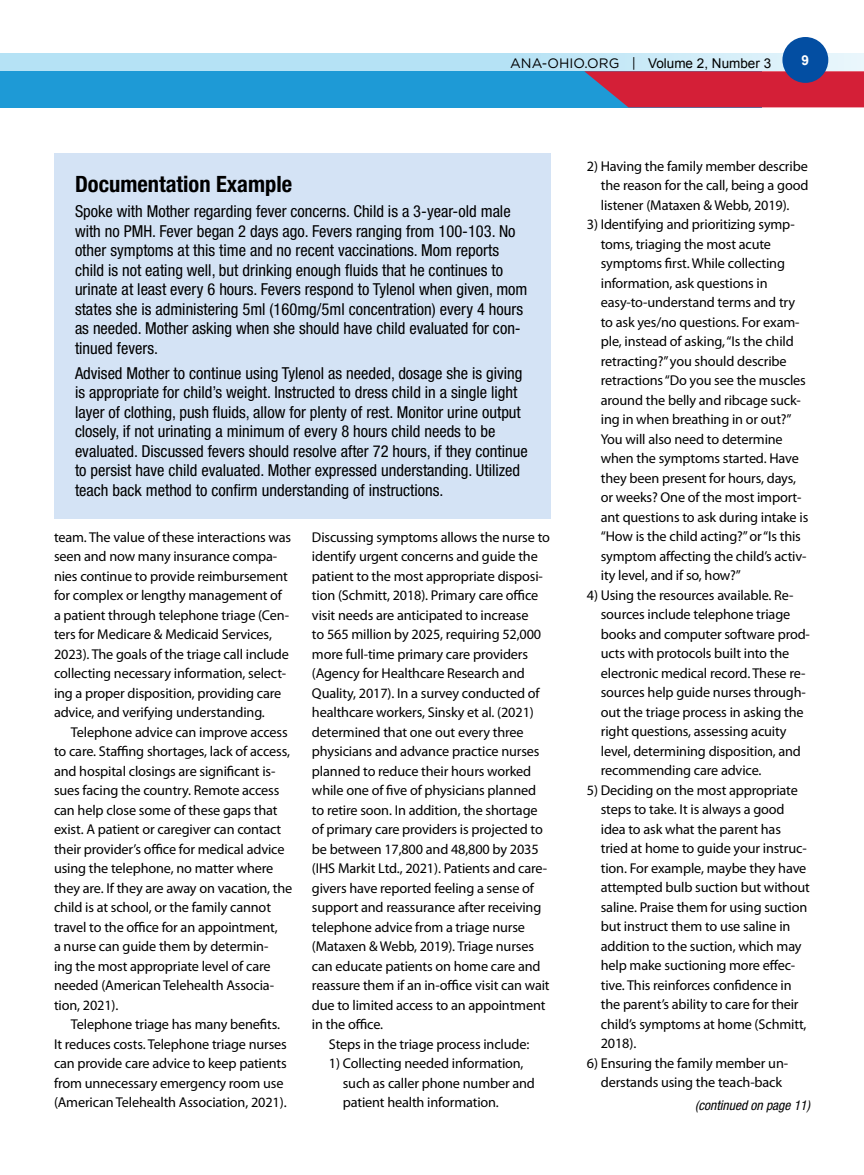
<style>
.page{position:relative;width:864px;height:1175px;background:#fff}
.page>*{position:absolute;margin:0;border:0;box-sizing:border-box;transform-origin:0 0}
.t1{font:700 condensed 22.5px "Helvetica Neue LT Std";color:#000}
.t2{font:condensed 16.5px/19.5px "Helvetica Neue LT Std";color:#000}
.t3{font:14.25px/19.5px "Myriad Pro";letter-spacing:-.01em;color:#000}
.t4{font:700 13.65px "Arial";color:#fff}
.t5{font:13.5px "Arial";color:#000}
.t6{font:italic condensed 13.5px "Helvetica Neue LT Std";color:#000}
.s1{font-family:"Gotham";font-size:13.65px}
</style>
<div class="page">
<div style="left:0;top:71px;width:761px;height:36px;background:#1e9ad6"></div>
<svg style="left:584px;top:71px;width:280px;height:36px"></svg>
<svg style="left:1px;top:53px;width:863px;height:18px;fill:#b5e2f5"></svg>
<div style="left:782px;top:37px;width:46px;height:46px;background:#034ea2;border-radius:50%"></div>
<svg style="left:0;top:53px;width:1px;height:18px"></svg>
<div style="left:55px;top:153px;width:496px;height:366px;background:#d4e3f5"></div>
<p class="t5" style="left:510px;top:54px;width:263px"><span class="s1">ANA-OHIO.ORG |</span> Volume 2, Number 3</p>
<p class="t4" style="left:802px;top:51px;width:9px">9</p>
<h1 class="t1" style="left:75px;top:171px;width:219px">Documentation Example</h1>
<p class="t2" style="left:75px;top:201px;width:454px">Spoke with Mother regarding fever concerns. Child is a 3-year-old male with no PMH. Fever began 2 days ago. Fevers ranging from 100-103. No other symptoms at this time and no recent vaccinations. Mom reports child is not eating well, but drinking enough fluids that he continues to urinate at least every 6 hours. Fevers respond to Tylenol when given, mom states she is administering 5ml (160mg/5ml concentration) every 4 hours as needed. Mother asking when she should have child evaluated for con&shy;tinued fevers.</p>
<p class="t2" style="left:75px;top:363px;width:454px">Advised Mother to continue using Tylenol as needed, dosage she is giving is appropriate for child’s weight. Instructed to dress child in a single light layer of clothing, push fluids, allow for plenty of rest. Monitor urine output closely, if not urinating a minimum of every 8 hours child needs to be evaluated. Discussed fevers should resolve after 72 hours, if they continue to persist have child evaluated. Mother expressed understanding. Utilized teach back method to confirm understanding of instructions.</p>
<p class="t3" style="left:54px;top:527px;width:239px">team. The value of these interactions was seen and now many insurance compa&shy;nies continue to provide reimbursement for complex or lengthy management of a patient through telephone triage (Cen&shy;ters for Medicare &amp; Medicaid Services, 2023). The goals of the triage call include collecting necessary information, select&shy;ing a proper disposition, providing care advice, and verifying understanding.</p>
<p class="t3" style="left:54px;top:722px;width:240px;text-indent:17px">Telephone advice can improve access to care. Staffing shortages, lack of access, and hospital closings are significant is&shy;sues facing the country. Remote access can help close some of these gaps that exist. A patient or caregiver can contact their provider’s office for medical advice using the telephone, no matter where they are. If they are away on vacation, the child is at school, or the family cannot travel to the office for an appointment,<br>a nurse can guide them by determin-<br>ing the most appropriate level of care needed (American Telehealth Associa&shy;tion, 2021).</p>
<p class="t3" style="left:54px;top:1015px;width:234px;text-indent:17px">Telephone triage has many benefits.<br>It reduces costs. Telephone triage nurses can provide care advice to keep patients from unnecessary emergency room use (American Telehealth Association, 2021).</p>
<p class="t3" style="left:312px;top:527px;width:240px">Discussing symptoms allows the nurse to identify urgent concerns and guide the patient to the most appropriate disposi&shy;tion (Schmitt, 2018). Primary care office visit needs are anticipated to increase<br>to 565 million by 2025, requiring 52,000 more full-time primary care providers (Agency for Healthcare Research and Quality, 2017). In a survey conducted of healthcare workers, Sinsky et al. (2021) determined that one out every three physicians and advance practice nurses planned to reduce their hours worked while one of five of physicians planned to retire soon. In addition, the shortage of primary care providers is projected to be between 17,800 and 48,800 by 2035 (IHS Markit Ltd., 2021). Patients and care&shy;givers have reported feeling a sense of support and reassurance after receiving telephone advice from a triage nurse (Mataxen &amp; Webb, 2019). Triage nurses can educate patients on home care and reassure them if an in-office visit can wait due to limited access to an appointment in the office.</p>
<p class="t3" style="left:329px;top:1034px;width:202px">Steps in the triage process include:</p>
<p class="t3" style="left:343px;top:1053px;width:194px;text-indent:-14px">1) Collecting needed information, such as caller phone number and patient health information.</p>
<p class="t3" style="left:601px;top:156px;width:209px;text-align:justify;text-indent:-14px">2) Having the family member describe the reason for the call, being a good listener (Mataxen &amp; Webb, 2019).</p>
<p class="t3" style="left:601px;top:215px;width:209px;text-indent:-14px">3) Identifying and prioritizing symp&shy;toms, triaging the most acute symptoms first. While collecting information, ask questions in easy-to-understand terms and try to ask yes/no questions. For exam&shy;ple, instead of asking, “Is the child retracting?” you should describe retractions “Do you see the muscles around the belly and ribcage suck&shy;ing in when breathing in or out?” You will also need to determine when the symptoms started. Have they been present for hours, days, or weeks? One of the most import&shy;ant questions to ask during intake is “How is the child acting?” or “Is this symptom affecting the child’s activ&shy;ity level, and if so, how?”</p>
<p class="t3" style="left:601px;top:585px;width:211px;text-indent:-14px">4) Using the resources available. Re&shy;sources include telephone triage books and computer software prod&shy;ucts with protocols built into the electronic medical record. These re&shy;sources help guide nurses through&shy;out the triage process in asking the right questions, assessing acuity level, determining disposition, and recommending care advice.</p>
<p class="t3" style="left:601px;top:780px;width:211px;text-indent:-14px">5) Deciding on the most appropriate steps to take. It is always a good idea to ask what the parent has tried at home to guide your instruc&shy;tion. For example, maybe they have attempted bulb suction but without saline. Praise them for using suction but instruct them to use saline in addition to the suction, which may help make suctioning more effec&shy;tive. This reinforces confidence in the parent’s ability to care for their child’s symptoms at home (Schmitt,<br>2018).</p>
<p class="t3" style="left:587px;top:1053px;width:203px;text-align:center">6) Ensuring the family member un&shy;derstands using the teach-back</p>
<p class="t6" style="left:695px;top:1097px;width:116px">(continued on page 11)</p>
</div>
